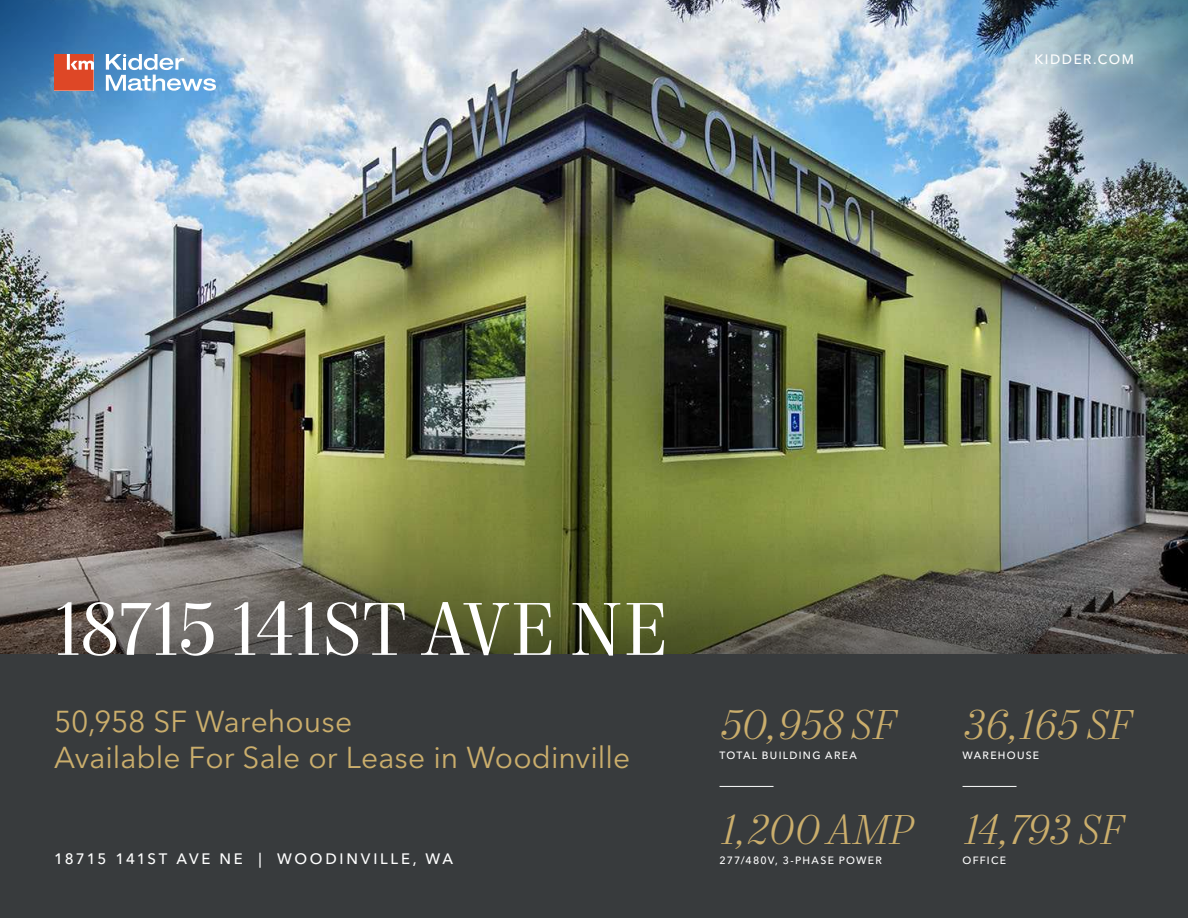
<style>
.page{position:relative;width:1188px;height:918px;background:#fff}
.page>*{position:absolute;margin:0;border:0;box-sizing:border-box;transform-origin:0 0}
.t1{font:75px "Mort Modern 08";letter-spacing:-.02em;color:#fff}
.t2{font:italic 300 42px "Mort Modern 07";letter-spacing:-.01em;color:#cbae6c}
.t3{font:30px/36px "Avenir Next LT Pro";color:#cbae6c}
.t4{font:500 15px "Avenir Next LT Pro";letter-spacing:.185em;color:#fff}
.t5{font:500 13.5px "Avenir Next LT Pro";letter-spacing:.11em;color:#fff}
.t6{font:500 10.5px "Avenir Next LT Pro";letter-spacing:.12em;color:#fff}
</style>
<div class="page">
<img style="left:0;top:0;width:1188px;height:507px">
<svg style="left:0;top:507px;width:1188px;height:148px;background:#67694a"></svg>
<img style="left:912px;top:0;width:276px;height:274px">
<svg style="left:0;top:0;width:274px;height:274px;background:#98b7d1"></svg>
<div style="left:0;top:655px;width:1188px;height:263px;background:#383b3d"></div>
<hr style="left:720px;top:786px;width:54px;height:1px;background:#fff">
<hr style="left:963px;top:786px;width:54px;height:1px;background:#fff">
<svg style="left:106px;top:54px;width:110px;height:37px"></svg>
<svg style="left:54px;top:54px;width:40px;height:37px"></svg>
<p class="t5" style="left:1034px;top:51px;width:101px">KIDDER.COM</p>
<h1 class="t1" style="left:54px;top:585px;width:616px">18715 141ST AVE NE</h1>
<p class="t3" style="left:54px;top:703px;width:578px">50,958 SF Warehouse<br>Available For Sale or Lease in Woodinville</p>
<p class="t4" style="left:54px;top:850px;width:401px">18715 141ST AVE NE | WOODINVILLE, WA</p>
<h2 class="t2" style="left:720px;top:699px;width:177px">50,958 SF</h2>
<p class="t6" style="left:720px;top:749px;width:139px">TOTAL BUILDING AREA</p>
<h2 class="t2" style="left:720px;top:804px;width:195px">1,200 AMP</h2>
<p class="t6" style="left:720px;top:854px;width:164px">277/480V, 3-PHASE POWER</p>
<h2 class="t2" style="left:963px;top:699px;width:170px">36,165 SF</h2>
<p class="t6" style="left:963px;top:749px;width:78px">WAREHOUSE</p>
<h2 class="t2" style="left:963px;top:804px;width:162px">14,793 SF</h2>
<p class="t6" style="left:963px;top:854px;width:45px">OFFICE</p>
</div>
